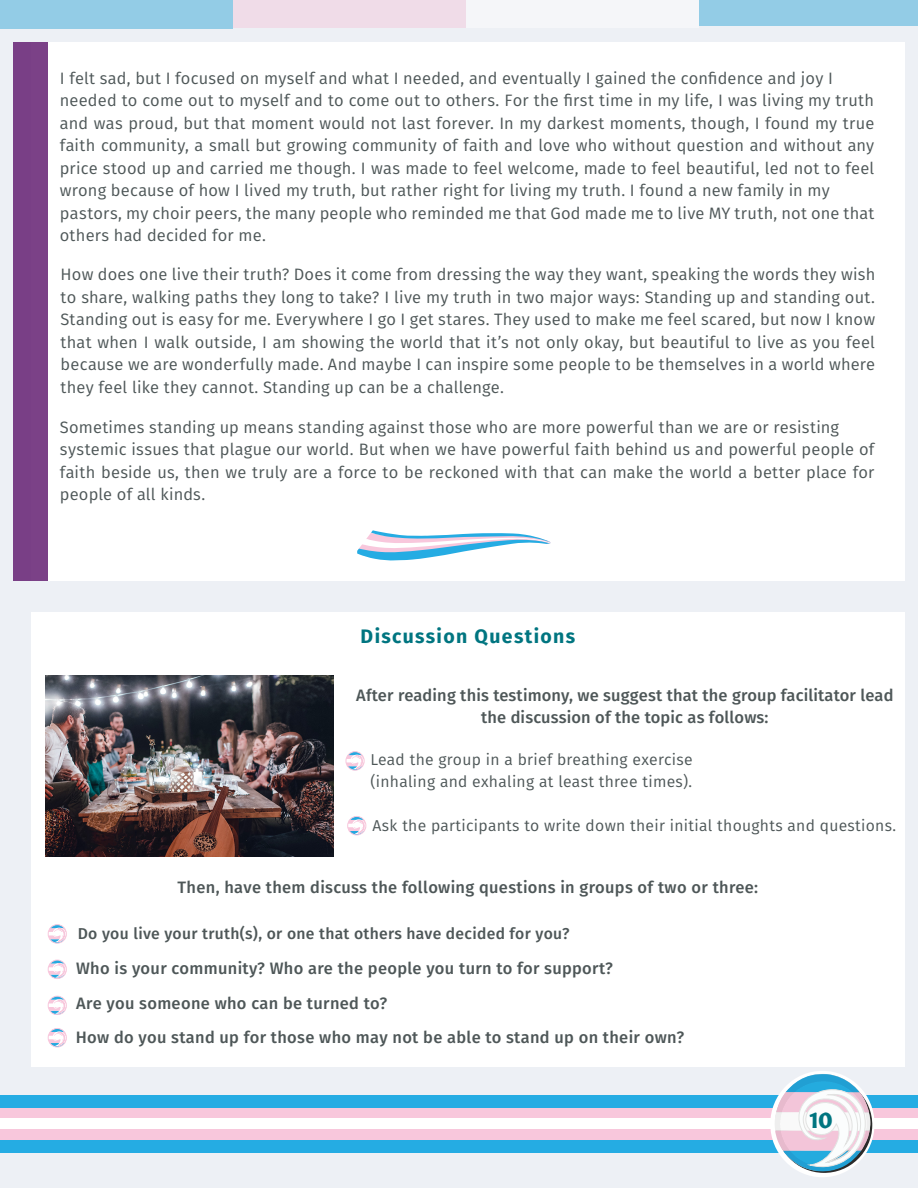
<style>
.page{position:relative;width:918px;height:1188px;background:#edf0f5}
.page>*{position:absolute;margin:0;border:0;box-sizing:border-box;transform-origin:0 0}
.t1{font:700 22.5px "Gitan Latn";color:#007580}
.t2{font:700 19.5px "Fira Sans";letter-spacing:.07em;color:#007580}
._02_Main_Text_-_Fira{font:16.5px/22.5px "Fira Sans";letter-spacing:.01em;color:#4e5758;text-align:justify}
.t3{font:500 16.5px/22.5px "Fira Sans";letter-spacing:.02em;color:#4e5758;text-align:center}
.t4{font:15.75px "Fira Sans";letter-spacing:.02em;color:#4e5758}
.t5{font:500 15.75px "Fira Sans";letter-spacing:.02em;color:#4e5758}
</style>
<div class="page">
<div style="left:0;top:1108px;width:918px;height:13px;background:#f8c7dc"></div>
<div style="left:0;top:1095px;width:918px;height:13px;background:#25ace3"></div>
<div style="left:0;top:1118px;width:918px;height:13px;background:#fff"></div>
<div style="left:0;top:1129px;width:918px;height:13px;background:#f8c7dc"></div>
<div style="left:0;top:1141px;width:918px;height:12px;background:#25ace3"></div>
<div style="left:770px;top:1071px;width:105px;height:106px;background:#fff;border-radius:50%"></div>
<svg style="left:774px;top:1074px;width:98px;height:99px"></svg>
<div style="left:699px;top:0;width:219px;height:26px;background:#93cce6"></div>
<div style="left:466px;top:0;width:233px;height:28px;background:#f5f6f9"></div>
<div style="left:233px;top:0;width:233px;height:28px;background:#f0dce8"></div>
<div style="left:0;top:0;width:233px;height:29px;background:#93cce6"></div>
<div style="left:31px;top:42px;width:873px;height:539px;background:#fff"></div>
<div style="left:31px;top:612px;width:873px;height:455px;background:#fff"></div>
<img style="left:46px;top:676px;width:287px;height:181px">
<svg style="left:347px;top:816px;width:20px;height:19px"></svg>
<svg style="left:345px;top:751px;width:20px;height:20px"></svg>
<svg style="left:48px;top:960px;width:19px;height:19px"></svg>
<svg style="left:48px;top:996px;width:19px;height:18px"></svg>
<svg style="left:48px;top:1028px;width:19px;height:19px"></svg>
<svg style="left:357px;top:530px;width:193px;height:31px"></svg>
<svg style="left:48px;top:924px;width:19px;height:20px"></svg>
<div style="left:14px;top:42px;width:34px;height:539px;background:#7a4086"></div>
<p class="_02_Main_Text_-_Fira" style="left:60px;top:67px;width:775px">I felt sad, but I focused on myself and what I needed, and eventually I gained the confidence and joy I</p>
<p class="_02_Main_Text_-_Fira" style="left:60px;top:89px;width:816px">needed to come out to myself and to come out to others. For the first time in my life, I was living my truth and was proud, but that moment would not last forever. In my darkest moments, though, I found my true faith community, a small but growing community of faith and love who without question and without any price stood up and carried me though. I was made to feel welcome, made to feel beautiful, led not to feel wrong because of how I lived my truth, but rather right for living my truth. I found a new family in my</p>
<p class="_02_Main_Text_-_Fira" style="left:60px;top:202px;width:816px">pastors, my choir peers, the many people who reminded me that God made me to live MY truth, not one that others had decided for me.</p>
<p class="_02_Main_Text_-_Fira" style="left:61px;top:263px;width:816px">How does one live their truth? Does it come from dressing the way they want, speaking the words they wish to share, walking paths they long to take? I live my truth in two major ways: Standing up and standing out.<br>Standing out is easy for me. Everywhere I go I get stares. They used to make me feel scared, but now I know that when I walk outside, I am showing the world that it’s not only okay, but beautiful to live as you feel because we are wonderfully made. And maybe I can inspire some people to be themselves in a world where they feel like they cannot. Standing up can be a challenge.</p>
<p class="_02_Main_Text_-_Fira" style="left:60px;top:415px;width:781px">Sometimes standing up means standing against those who are more powerful than we are or resisting</p>
<p class="_02_Main_Text_-_Fira" style="left:60px;top:438px;width:816px">systemic issues that plague our world. But when we have powerful faith behind us and powerful people of faith beside us, then we truly are a force to be reckoned with that can make the world a better place for people of all kinds.</p>
<p class="t2" style="left:361px;top:620px;width:216px">Discussion Questions</p>
<p class="t3" style="left:356px;top:683px;width:539px">After reading this testimony, we suggest that the group facilitator lead the discussion of the topic as follows:</p>
<p class="t4" style="left:370px;top:748px;width:324px">Lead the group in a brief breathing exercise</p>
<p class="t4" style="left:370px;top:770px;width:323px">(inhaling and exhaling at least three times).</p>
<p class="t4" style="left:373px;top:813px;width:525px">Ask the participants to write down their initial thoughts and questions.</p>
<p class="t3" style="left:178px;top:876px;width:582px">Then, have them discuss the following questions in groups of two or three:</p>
<p class="t5" style="left:78px;top:921px;width:493px">Do you live your truth(s), or one that others have decided for you?</p>
<p class="t3" style="left:76px;top:956px;width:538px">Who is your community? Who are the people you turn to for support?</p>
<p class="t3" style="left:76px;top:992px;width:312px">Are you someone who can be turned to?</p>
<p class="t3" style="left:76px;top:1026px;width:610px">How do you stand up for those who may not be able to stand up on their own?</p>
<p class="t1" style="left:809px;top:1100px;width:25px">10</p>
</div>
